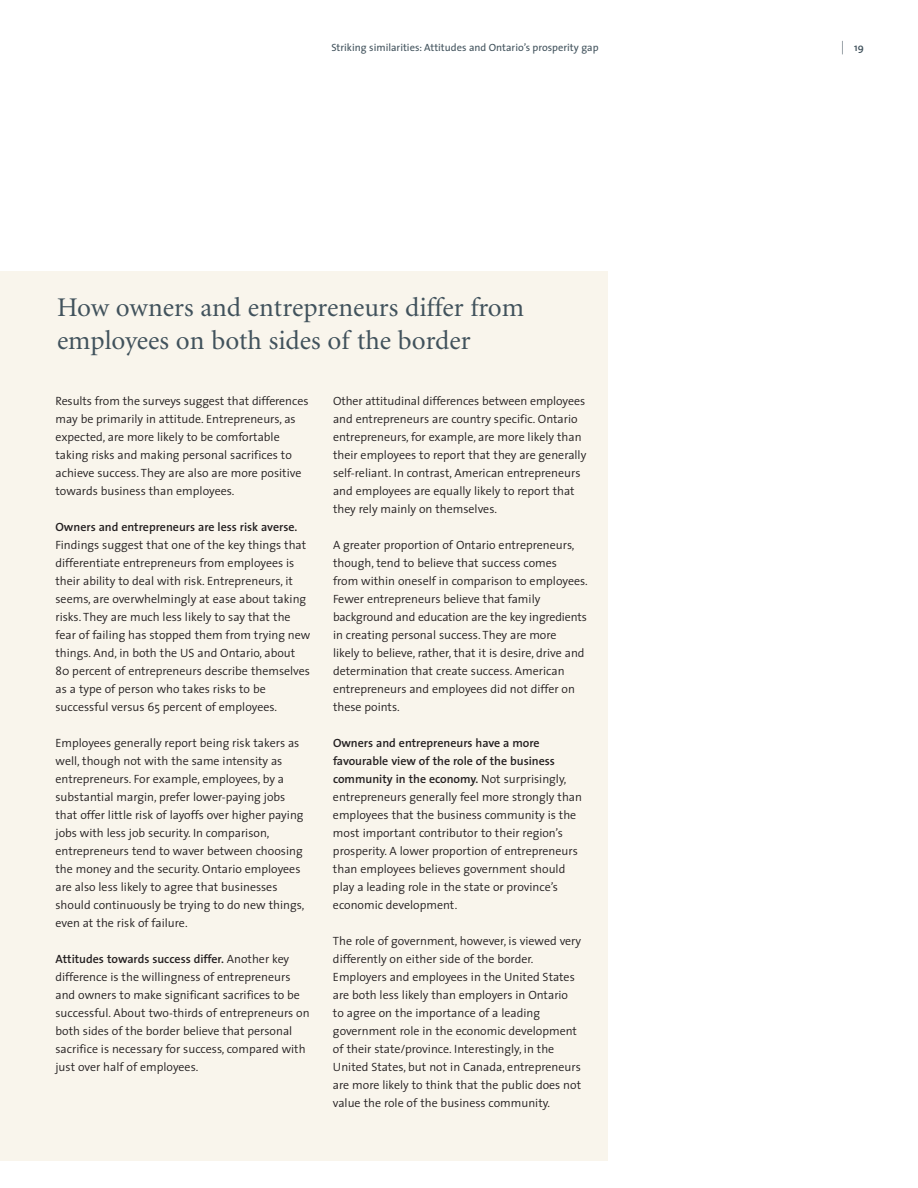
<style>
.page{position:relative;width:918px;height:1188px;background:#fff}
.page>*{position:absolute;margin:0;border:0;box-sizing:border-box;transform-origin:0 0}
.t1{font:27px/33px "Minion";color:#41525c}
.t2{font:300 12px/18px "The Sans";color:#231f20}
.t3{font:600 12px "The Sans";color:#231f20}
.t4{font:10.5px "The Sans";color:#41525c}
.t5{font:600 10.5px "The Sans";color:#41525c}
.s1{font-weight:200;font-size:13.5px}
.s2{font-weight:600}
</style>
<div class="page">
<div style="left:0;top:272px;width:608px;height:889px;background:#f9f5ec"></div>
<p class="t4" style="left:331px;top:43px;width:269px">Striking similarities: Attitudes and Ontario’s prosperity gap</p>
<p class="t5" style="left:841px;top:43px;width:25px"><span class="s1">|</span> 19</p>
<h1 class="t1" style="left:57px;top:293px;width:469px">How owners and entrepreneurs differ from employees on both sides of the border</h1>
<p class="t2" style="left:56px;top:393px;width:254px">Results from the surveys suggest that differences may be primarily in attitude. Entrepreneurs, as expected, are more likely to be comfortable taking risks and making personal sacrifices to achieve success. They are also are more positive towards business than employees.</p>
<p class="t3" style="left:56px;top:522px;width:244px">Owners and entrepreneurs are less risk averse.</p>
<p class="t2" style="left:56px;top:537px;width:256px">Findings suggest that one of the key things that differentiate entrepreneurs from employees is their ability to deal with risk. Entrepreneurs, it seems, are overwhelmingly at ease about taking risks. They are much less likely to say that the fear of failing has stopped them from trying new things. And, in both the US and Ontario, about 80 percent of entrepreneurs describe themselves as a type of person who takes risks to be successful versus 65 percent of employees.</p>
<p class="t2" style="left:56px;top:735px;width:250px">Employees generally report being risk takers as well, though not with the same intensity as entrepreneurs. For example, employees, by a substantial margin, prefer lower-paying jobs that offer little risk of layoffs over higher paying jobs with less job security. In comparison, entrepreneurs tend to waver between choosing the money and the security. Ontario employees are also less likely to agree that businesses should continuously be trying to do new things, even at the risk of failure.</p>
<p class="t2" style="left:56px;top:951px;width:256px"><span class="s2">Attitudes towards success differ.</span> Another key difference is the willingness of entrepreneurs and owners to make significant sacrifices to be successful. About two-thirds of entrepreneurs on both sides of the border believe that personal sacrifice is necessary for success, compared with just over half of employees.</p>
<p class="t2" style="left:333px;top:393px;width:255px">Other attitudinal differences between employees and entrepreneurs are country specific. Ontario entrepreneurs, for example, are more likely than their employees to report that they are generally self-reliant. In contrast, American entrepreneurs and employees are equally likely to report that they rely mainly on themselves.</p>
<p class="t2" style="left:333px;top:537px;width:256px">A greater proportion of Ontario entrepreneurs, though, tend to believe that success comes<br>from within oneself in comparison to employees.<br>Fewer entrepreneurs believe that family background and education are the key ingredients in creating personal success. They are more<br>likely to believe, rather, that it is desire, drive and determination that create success. American entrepreneurs and employees did not differ on these points.</p>
<p class="t2" style="left:333px;top:735px;width:251px"><span class="s2">Owners and entrepreneurs have a more favourable view of the role of the business community in the economy.</span> Not surprisingly, entrepreneurs generally feel more strongly than employees that the business community is the most important contributor to their region’s prosperity. A lower proportion of entrepreneurs than employees believes government should play a leading role in the state or province’s economic development.</p>
<p class="t2" style="left:333px;top:933px;width:250px">The role of government, however, is viewed very differently on either side of the border.<br>Employers and employees in the United States are both less likely than employers in Ontario to agree on the importance of a leading government role in the economic development of their state/province. Interestingly, in the United States, but not in Canada, entrepreneurs are more likely to think that the public does not value the role of the business community.</p>
</div>
